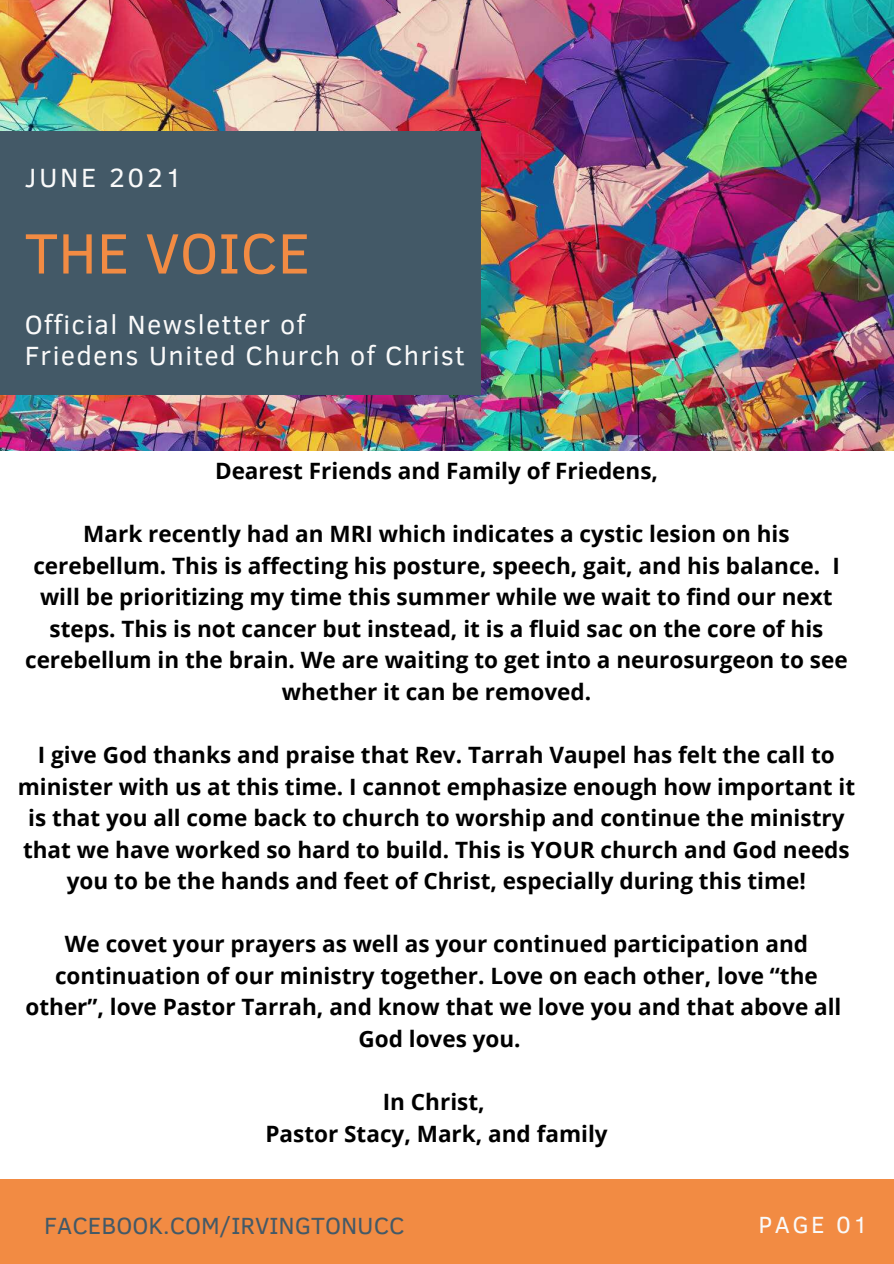
<style>
.page{position:relative;width:894px;height:1264px;background:#fff}
.page>*{position:absolute;margin:0;border:0;box-sizing:border-box;transform-origin:0 0}
.t1{font:57.9px "Clear Sans";color:#f28b43}
.t2{font:27px/31.5px "Clear Sans";letter-spacing:.05em;color:#fafafa}
.t3{font:27px "Clear Sans";letter-spacing:.1em;color:#fafafa}
.t4{font:24px "Clear Sans";color:#435967}
.t5{font:24px "Clear Sans";letter-spacing:.1em;color:#fafafa}
.t6{font:700 22.5px/31.5px "Open Sans";color:#000;text-align:center}
</style>
<div class="page">
<img style="left:0;top:0;width:893px;height:450px">
<div style="left:0;top:131px;width:481px;height:264px;background:#435967"></div>
<div style="left:0;top:1178px;width:893px;height:85px;background:#f28b43"></div>
<p class="t3" style="left:25px;top:158px;width:159px">JUNE 2021</p>
<h1 class="t1" style="left:25px;top:211px;width:287px">THE VOICE</h1>
<p class="t2" style="left:25px;top:307px;width:441px">Official Newsletter of<br>Friedens United Church of Christ</p>
<p class="t6" style="left:215px;top:454px;width:444px">Dearest Friends and Family of Friedens,</p>
<p class="t6" style="left:25px;top:518px;width:823px">Mark recently had an MRI which indicates a cystic lesion on his cerebellum. This is affecting his posture, speech, gait, and his balance. I will be prioritizing my time this summer while we wait to find our next steps. This is not cancer but instead, it is a fluid sac on the core of his cerebellum in the brain. We are waiting to get into a neurosurgeon to see whether it can be removed.</p>
<p class="t6" style="left:18px;top:738px;width:838px">I give God thanks and praise that Rev. Tarrah Vaupel has felt the call to minister with us at this time. I cannot emphasize enough how important it is that you all come back to church to worship and continue the ministry that we have worked so hard to build. This is YOUR church and God needs you to be the hands and feet of Christ, especially during this time!</p>
<p class="t6" style="left:25px;top:927px;width:817px">We covet your prayers as well as your continued participation and continuation of our ministry together. Love on each other, love “the other”, love Pastor Tarrah, and know that we love you and that above all God loves you.</p>
<p class="t6" style="left:265px;top:1085px;width:343px">In Christ,<br>Pastor Stacy, Mark, and family</p>
<p class="t4" style="left:44px;top:1208px;width:362px">FACEBOOK.COM/IRVINGTONUCC</p>
<p class="t5" style="left:758px;top:1207px;width:111px">PAGE 01</p>
</div>
